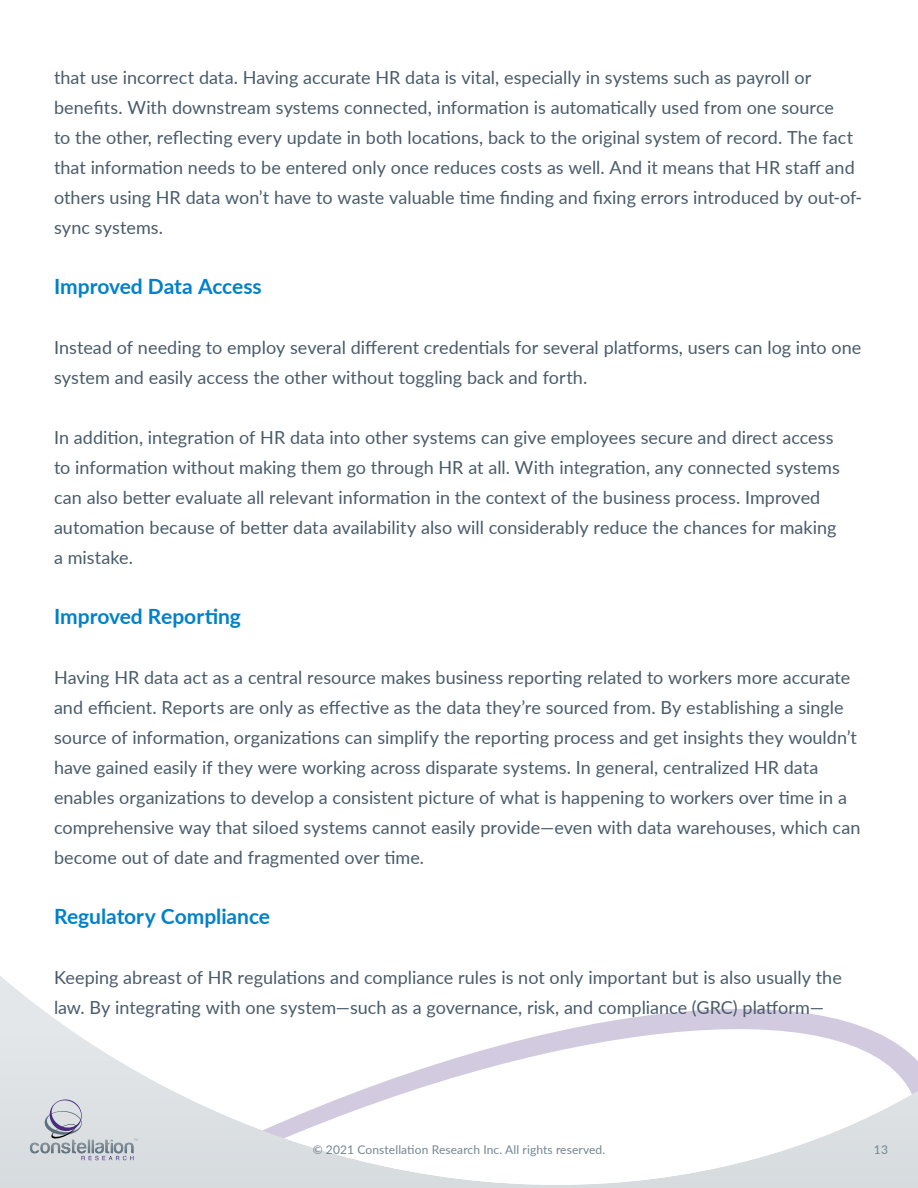
<style>
.page{position:relative;width:918px;height:1188px;background:#fff}
.page>*{position:absolute;margin:0;border:0;box-sizing:border-box;transform-origin:0 0}
.t1{font:700 21px "Lato";color:#0081c9}
.t2{font:18px/30px "Lato";color:#495b6a}
.t3{font:12px "Lato";letter-spacing:.01em;color:#738592}
</style>
<div class="page">
<svg style="left:0;top:976px;width:918px;height:212px"></svg>
<svg style="left:30px;top:1099px;width:108px;height:61px"></svg>
<p class="t2" style="left:54px;top:62px;width:810px">that use incorrect data. Having accurate HR data is vital, especially in systems such as payroll or benefits. With downstream systems connected, information is automatically used from one source<br>to the other, reflecting every update in both locations, back to the original system of record. The fact that information needs to be entered only once reduces costs as well. And it means that HR staff and others using HR data won’t have to waste valuable time finding and fixing errors introduced by out-of&shy;sync systems .</p>
<p class="t1" style="left:54px;top:271px;width:209px">Improved Data Access</p>
<p class="t2" style="left:54px;top:332px;width:809px">Instead of needing to employ several different credentials for several platforms, users can log into one system and easily access the other without toggling back and forth.</p>
<p class="t2" style="left:54px;top:422px;width:787px">In addition, integration of HR data into other systems can give employees secure and direct access to information without making them go through HR at all. With integration, any connected systems can also better evaluate all relevant information in the context of the business process. Improved automation because of better data availability also will considerably reduce the chances for making a mistake .</p>
<p class="t1" style="left:54px;top:601px;width:189px">Improved Reporting</p>
<p class="t2" style="left:54px;top:662px;width:808px">Having HR data act as a central resource makes business reporting related to workers more accurate and efficient. Reports are only as effective as the data they’re sourced from. By establishing a single source of information, organizations can simplify the reporting process and get insights they wouldn’t have gained easily if they were working across disparate systems. In general, centralized HR data enables organizations to develop a consistent picture of what is happening to workers over time in a comprehensive way that siloed systems cannot easily provide—even with data warehouses, which can become out of date and fragmented over time.</p>
<p class="t1" style="left:54px;top:901px;width:218px">Regulatory Compliance</p>
<p class="t2" style="left:54px;top:962px;width:789px">Keeping abreast of HR regulations and compliance rules is not only important but is also usually the law. By integrating with one system—such as a governance, risk, and compliance (GRC) platform—</p>
<p class="t3" style="left:313px;top:1141px;width:294px">© 2021 Constellation Research Inc. All rights reserved.</p>
<p class="t3" style="left:874px;top:1145px;width:16px">13</p>
</div>
